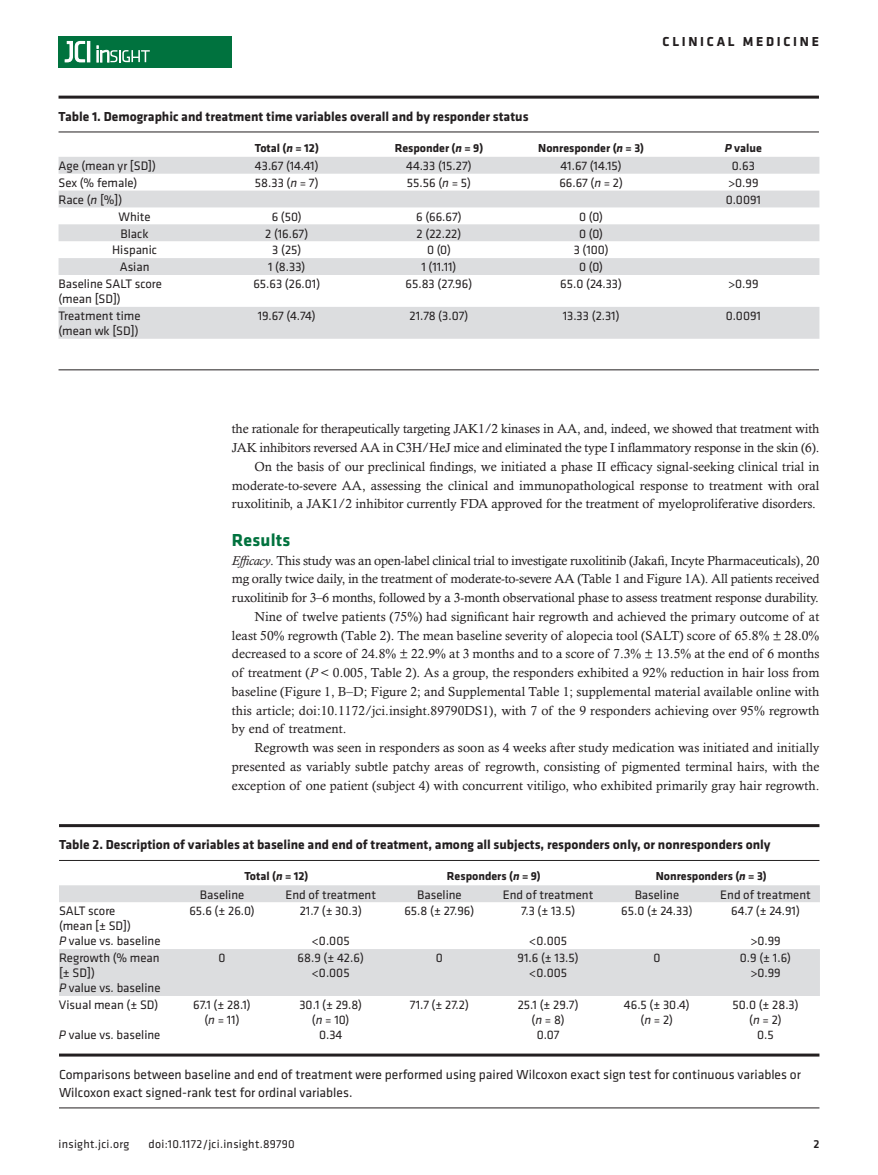
<style>
.page{position:relative;width:878px;height:1175px;background:#fff}
.page>*{position:absolute;margin:0;border:0;box-sizing:border-box;transform-origin:0 0}
.t1{font:700 18px "Klavika";letter-spacing:.01em;color:#00723e}
.t2{font:700 13.5px "Klavika Basic";color:#231f20}
.t3{font:13.5px/18px "Klavika Basic";color:#231f20}
.t4{font:700 13.5px "Klavika Basic";letter-spacing:.2em;color:#231f20}
.t5{font:13.2px/18.8px "Calisto MT Std";color:#231f20;text-align:right}
.t6{font:12.75px/15px "Klavika";color:#231f20;text-align:center}
.t7{font:700 12px "Klavika";color:#231f20}
.t8{font:12px "Klavika Basic";letter-spacing:.025em;color:#231f20}
.t9{font:500 12px "Klavika Basic";color:#231f20}
.s1{font-style:italic}
</style>
<div class="page">
<div style="left:59px;top:36px;width:173px;height:31px;background:#00723e"></div>
<hr style="left:87px;top:41px;width:3px;height:21px;background:#fff">
<svg style="left:64px;top:41px;width:21px;height:22px"></svg>
<svg style="left:97px;top:46px;width:53px;height:16px"></svg>
<hr style="left:59px;top:96px;width:760px;height:3px;background:#231f20">
<hr style="left:59px;top:132px;width:760px;height:1px;background:#231f20">
<hr style="left:59px;top:369px;width:760px;height:1px;background:#231f20">
<svg style="left:59px;top:157px;width:760px;height:182px;fill:#dcdddf"></svg>
<hr style="left:59px;top:824px;width:760px;height:3px;background:#231f20">
<hr style="left:59px;top:860px;width:760px;height:1px;background:#231f20">
<hr style="left:59px;top:1053px;width:760px;height:3px;background:#231f20">
<hr style="left:59px;top:1107px;width:760px;height:1px;background:#231f20">
<svg style="left:59px;top:885px;width:760px;height:111px;fill:#dcdddf"></svg>
<p class="t4" style="left:662px;top:32px;width:158px">CLINICAL MEDICINE</p>
<p class="t2" style="left:59px;top:107px;width:471px">Table 1. Demographic and treatment time variables overall and by responder status</p>
<p class="t7" style="left:255px;top:139px;width:66px">Total (<span class="s1">n</span> = 12)</p>
<p class="t7" style="left:394px;top:139px;width:90px">Responder (<span class="s1">n</span> = 9)</p>
<p class="t7" style="left:538px;top:139px;width:107px">Nonresponder (<span class="s1">n</span> = 3)</p>
<p class="t7" style="left:724px;top:139px;width:39px"><span class="s1">P</span> value</p>
<p class="t6" style="left:59px;top:158px;width:99px">Age (mean yr [SD])</p>
<p class="t6" style="left:255px;top:158px;width:65px">43.67 (14.41)</p>
<p class="t6" style="left:406px;top:158px;width:67px">44.33 (15.27)</p>
<p class="t6" style="left:560px;top:158px;width:63px">41.67 (14.15)</p>
<p class="t6" style="left:731px;top:158px;width:25px">0.63</p>
<p class="t6" style="left:59px;top:175px;width:80px">Sex (% female)</p>
<p class="t6" style="left:255px;top:175px;width:65px">58.33 (<span class="s1">n</span> = 7)</p>
<p class="t6" style="left:407px;top:175px;width:66px">55.56 (<span class="s1">n</span> = 5)</p>
<p class="t6" style="left:559px;top:175px;width:65px">66.67 (<span class="s1">n</span> = 2)</p>
<p class="t6" style="left:728px;top:175px;width:32px">&gt;0.99</p>
<p class="t6" style="left:58px;top:192px;width:65px">Race (<span class="s1">n</span> [%])</p>
<p class="t6" style="left:725px;top:192px;width:37px">0.0091</p>
<p class="t6" style="left:118px;top:208px;width:34px">White</p>
<p class="t6" style="left:272px;top:208px;width:32px">6 (50)</p>
<p class="t6" style="left:416px;top:208px;width:47px">6 (66.67)</p>
<p class="t6" style="left:579px;top:208px;width:25px">0 (0)</p>
<p class="t6" style="left:121px;top:225px;width:30px">Black</p>
<p class="t6" style="left:265px;top:225px;width:45px">2 (16.67)</p>
<p class="t6" style="left:416px;top:225px;width:46px">2 (22.22)</p>
<p class="t6" style="left:579px;top:225px;width:25px">0 (0)</p>
<p class="t6" style="left:112px;top:242px;width:46px">Hispanic</p>
<p class="t6" style="left:272px;top:242px;width:31px">3 (25)</p>
<p class="t6" style="left:427px;top:242px;width:25px">0 (0)</p>
<p class="t6" style="left:573px;top:242px;width:36px">3 (100)</p>
<p class="t6" style="left:120px;top:259px;width:31px">Asian</p>
<p class="t6" style="left:268px;top:259px;width:39px">1 (8.33)</p>
<p class="t6" style="left:421px;top:259px;width:36px">1 (11.11)</p>
<p class="t6" style="left:579px;top:259px;width:25px">0 (0)</p>
<p class="t6" style="left:58px;top:276px;width:105px;text-align:left">Baseline SALT score (mean [SD])</p>
<p class="t6" style="left:253px;top:276px;width:68px">65.63 (26.01)</p>
<p class="t6" style="left:405px;top:276px;width:68px">65.83 (27.96)</p>
<p class="t6" style="left:560px;top:276px;width:63px">65.0 (24.33)</p>
<p class="t6" style="left:728px;top:276px;width:32px">&gt;0.99</p>
<p class="t6" style="left:58px;top:308px;width:83px;text-align:left">Treatment time (mean wk [SD])</p>
<p class="t6" style="left:258px;top:308px;width:60px">19.67 (4.74)</p>
<p class="t6" style="left:409px;top:308px;width:61px">21.78 (3.07)</p>
<p class="t6" style="left:562px;top:308px;width:58px">13.33 (2.31)</p>
<p class="t6" style="left:725px;top:308px;width:37px">0.0091</p>
<p class="t5" style="left:232px;top:419px;width:589px">the rationale for therapeutically targeting JAK1/2 kinases in AA, and, indeed, we showed that treatment with JAK inhibitors reversed AA in C3H/HeJ mice and eliminated the type I inflammatory response in the skin (6).<br>On the basis of our preclinical findings, we initiated a phase II efficacy signal-seeking clinical trial in moderate-to-severe AA, assessing the clinical and immunopathological response to treatment with oral ruxolitinib, a JAK1/2 inhibitor currently FDA approved for the treatment of myeloproliferative disorders.</p>
<h1 class="t1" style="left:232px;top:527px;width:60px">Results</h1>
<p class="t5" style="left:232px;top:550px;width:589px"><span class="s1">Efficacy</span>. This study was an open-label clinical trial to investigate ruxolitinib (Jakafi, Incyte Pharmaceuticals), 20</p>
<p class="t5" style="left:232px;top:569px;width:589px">mg orally twice daily, in the treatment of moderate-to-severe AA (Table 1 and Figure 1A). All patients received</p>
<p class="t5" style="left:232px;top:588px;width:588px">ruxolitinib for 3–6 months, followed by a 3-month observational phase to assess treatment response durability.</p>
<p class="t5" style="left:254px;top:607px;width:566px">Nine of twelve patients (75%) had significant hair regrowth and achieved the primary outcome of at</p>
<p class="t5" style="left:232px;top:626px;width:589px">least 50% regrowth (Table 2). The mean baseline severity of alopecia tool (SALT) score of 65.8% ± 28.0%</p>
<p class="t5" style="left:232px;top:644px;width:589px">decreased to a score of 24.8% ± 22.9% at 3 months and to a score of 7.3% ± 13.5% at the end of 6 months</p>
<p class="t5" style="left:232px;top:663px;width:589px">of treatment (<span class="s1">P</span> &lt; 0.005, Table 2). As a group, the responders exhibited a 92% reduction in hair loss from</p>
<p class="t5" style="left:232px;top:682px;width:589px">baseline (Figure 1, B–D; Figure 2; and Supplemental Table 1; supplemental material available online with</p>
<p class="t5" style="left:232px;top:701px;width:589px">this article; doi:10.1172/jci.insight.89790DS1), with 7 of the 9 responders achieving over 95% regrowth</p>
<p class="t5" style="left:232px;top:719px;width:116px">by end of treatment.</p>
<p class="t5" style="left:254px;top:738px;width:566px">Regrowth was seen in responders as soon as 4 weeks after study medication was initiated and initially</p>
<p class="t5" style="left:232px;top:757px;width:589px">presented as variably subtle patchy areas of regrowth, consisting of pigmented terminal hairs, with the</p>
<p class="t5" style="left:232px;top:776px;width:589px">exception of one patient (subject 4) with concurrent vitiligo, who exhibited primarily gray hair regrowth.</p>
<p class="t2" style="left:59px;top:835px;width:713px">Table 2. Description of variables at baseline and end of treatment, among all subjects, responders only, or nonresponders only</p>
<p class="t7" style="left:244px;top:867px;width:66px">Total (<span class="s1">n</span> = 12)</p>
<p class="t7" style="left:447px;top:867px;width:95px">Responders (<span class="s1">n</span> = 9)</p>
<p class="t7" style="left:655px;top:867px;width:112px">Nonresponders (<span class="s1">n</span> = 3)</p>
<p class="t6" style="left:200px;top:886px;width:46px">Baseline</p>
<p class="t6" style="left:285px;top:886px;width:92px">End of treatment</p>
<p class="t6" style="left:417px;top:886px;width:46px">Baseline</p>
<p class="t6" style="left:503px;top:886px;width:92px">End of treatment</p>
<p class="t6" style="left:634px;top:886px;width:46px">Baseline</p>
<p class="t6" style="left:720px;top:886px;width:92px">End of treatment</p>
<p class="t6" style="left:59px;top:903px;width:103px;text-align:left">SALT score<br>(mean [± SD])<br><span class="s1">P</span> value vs<span class="s1">.</span> baseline</p>
<p class="t6" style="left:189px;top:903px;width:67px">65.6 (± 26.0)</p>
<p class="t6" style="left:300px;top:903px;width:64px">21.7 (± 30.3)</p>
<p class="t6" style="left:621px;top:903px;width:73px">65.0 (± 24.33)</p>
<p class="t6" style="left:731px;top:903px;width:70px">64.7 (± 24.91)</p>
<p class="t6" style="left:750px;top:933px;width:32px">&gt;0.99</p>
<p class="t6" style="left:404px;top:903px;width:71px">65.8 (± 27.96)</p>
<p class="t6" style="left:521px;top:903px;width:56px">7.3 (± 13.5)</p>
<p class="t6" style="left:529px;top:933px;width:39px">&lt;0.005</p>
<p class="t6" style="left:312px;top:933px;width:39px">&lt;0.005</p>
<p class="t6" style="left:59px;top:950px;width:103px;text-align:left">Regrowth (% mean [± SD])<br><span class="s1">P</span> value vs<span class="s1">.</span> baseline</p>
<p class="t6" style="left:218px;top:950px;width:9px">0</p>
<p class="t6" style="left:297px;top:950px;width:68px">68.9 (± 42.6) &lt;0.005</p>
<p class="t6" style="left:436px;top:950px;width:9px">0</p>
<p class="t6" style="left:517px;top:950px;width:63px">91.6 (± 13.5) &lt;0.005</p>
<p class="t6" style="left:653px;top:950px;width:9px">0</p>
<p class="t6" style="left:740px;top:950px;width:53px">0.9 (± 1.6) &gt;0.99</p>
<p class="t6" style="left:59px;top:997px;width:101px">Visual mean (± SD)</p>
<p class="t6" style="left:59px;top:1027px;width:103px"><span class="s1">P</span> value vs<span class="s1">.</span> baseline</p>
<p class="t6" style="left:193px;top:997px;width:59px">67.1 (± 28.1) (<span class="s1">n</span> = 11)</p>
<p class="t6" style="left:299px;top:997px;width:64px">30.1 (± 29.8) (<span class="s1">n</span> = 10)<br>0.34</p>
<p class="t6" style="left:410px;top:997px;width:61px">71.7 (± 27.2)</p>
<p class="t6" style="left:517px;top:997px;width:62px">25.1 (± 29.7) (<span class="s1">n</span> = 8)<br>0.07</p>
<p class="t6" style="left:624px;top:997px;width:67px">46.5 (± 30.4) (<span class="s1">n</span> = 2)</p>
<p class="t6" style="left:732px;top:997px;width:68px">50.0 (± 28.3) (<span class="s1">n</span> = 2)<br>0.5</p>
<p class="t3" style="left:59px;top:1065px;width:743px">Comparisons between baseline and end of treatment were performed using paired Wilcoxon exact sign test for continuous variables or<br>Wilcoxon exact signed-rank test for ordinal variables.</p>
<p class="t8" style="left:58px;top:1135px;width:72px">insight.jci.org</p>
<p class="t8" style="left:148px;top:1135px;width:148px">doi:10.1172/jci.insight.89790</p>
<p class="t9" style="left:813px;top:1135px;width:8px">2</p>
</div>
